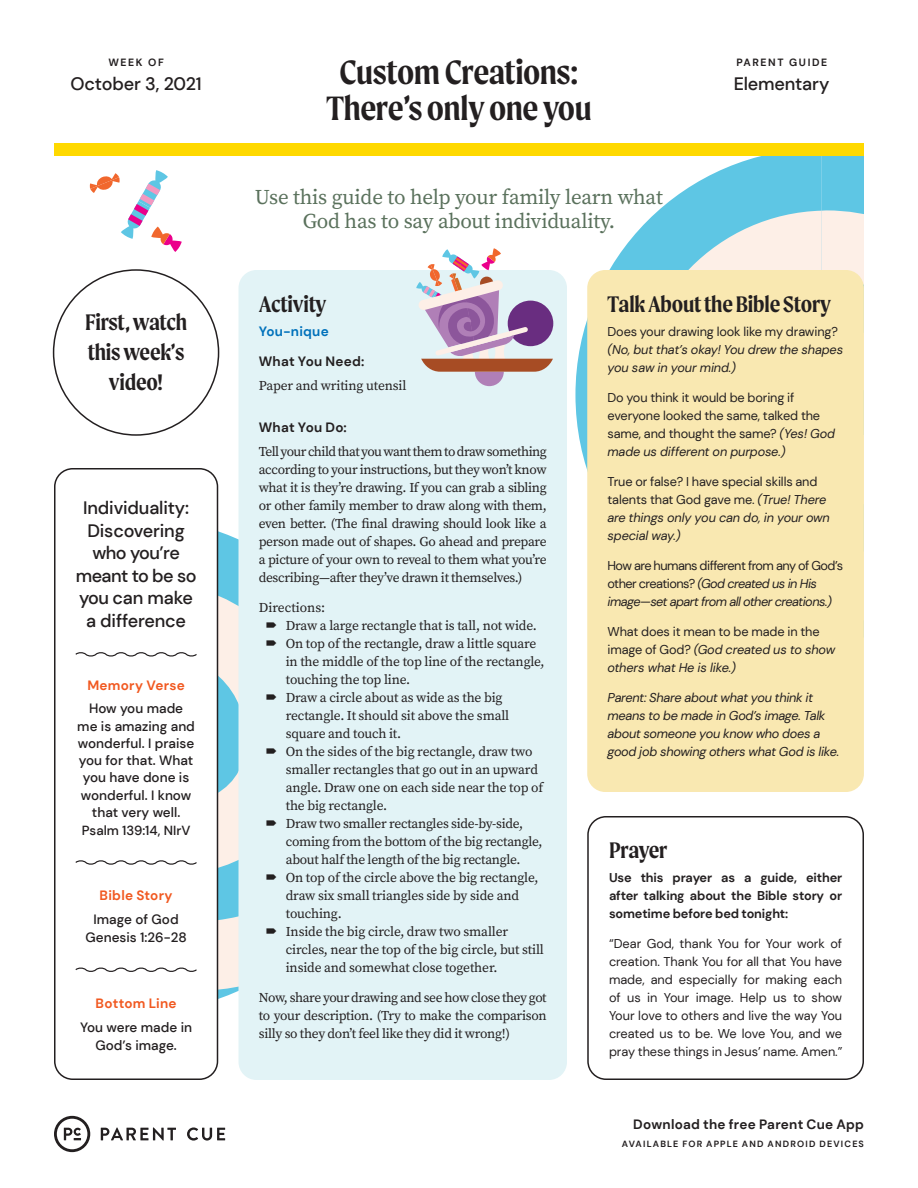
<style>
.page{position:relative;width:918px;height:1188px;background:#fff}
.page>*{position:absolute;margin:0;border:0;box-sizing:border-box;transform-origin:0 0}
.t1{font:600 36px/36px "Moret";letter-spacing:-.015em;color:#231f20;text-align:center}
.t2{font:600 24px/30px "Moret";letter-spacing:-.01em;color:#231f20;text-align:center}
.t3{font:21px/24px "Source Serif Pro";letter-spacing:-.01em;color:#5a715c;text-align:center}
.t4{font:500 18px/22.5px "DM Sans";letter-spacing:-.01em;color:#231f20;text-align:center}
.t5{font:13.5px/18px "Source Serif Pro";letter-spacing:-.01em;color:#231f20;text-align:justify}
.t6{font:500 13.5px/17.2px "DM Sans";color:#231f20;text-align:center}
.t7{font:700 13.5px "DM Sans";letter-spacing:.015em;color:#231f20}
.t8{font:700 13.5px "DM Sans";letter-spacing:.02em;color:#f15921}
.t9{font:700 13.5px "DM Sans";letter-spacing:.02em;color:#0071bb}
.t10{font:500 13.2px "DM Sans";color:#231f20}
.t11{font:12.75px/18px "DM Sans";letter-spacing:-.01em;color:#231f20}
.t12{font:italic 12.75px/18px "DM Sans";letter-spacing:-.02em;color:#231f20}
.t13{font:italic 12.75px/18px "DM Sans";letter-spacing:-.04em;color:#231f20}
.t14{font:700 12.75px/18px "DM Sans";letter-spacing:-.01em;color:#231f20;text-align:justify}
.t15{font:700 10.5px "DM Sans";letter-spacing:.15em;color:#231f20}
.t16{font:700 9px "DM Sans";letter-spacing:.13em;color:#231f20}
.s1{font-style:italic}
.s2{font-style:normal}
</style>
<div class="page">
<svg style="left:575px;top:156px;width:247px;height:313px"></svg>
<div style="left:822px;top:156px;width:42px;height:54px;background:#5ec6e4"></div>
<svg style="left:636px;top:211px;width:108px;height:59px;background:#83d0e5"></svg>
<svg style="left:744px;top:210px;width:120px;height:74px;background:#efebe6"></svg>
<svg style="left:218px;top:876px;width:21px;height:116px;background:#bcdce3"></svg>
<svg style="left:218px;top:580px;width:21px;height:296px;background:#b7dbe3"></svg>
<svg style="left:101px;top:1127px;width:75px;height:14px"></svg>
<svg style="left:187px;top:1127px;width:38px;height:14px"></svg>
<svg style="left:54px;top:1116px;width:36px;height:36px"></svg>
<svg style="left:90px;top:170px;width:92px;height:82px"></svg>
<div style="left:54px;top:144px;width:810px;height:12px;background:#ffd900"></div>
<div style="left:587px;top:816px;width:277px;height:264px;border:2px solid #231f20;border-radius:18px"></div>
<div style="left:239px;top:270px;width:328px;height:810px;background:#e2f3f6;border-radius:18px"></div>
<svg style="left:75px;top:652px;width:122px;height:5px"></svg>
<svg style="left:75px;top:860px;width:122px;height:5px"></svg>
<svg style="left:75px;top:967px;width:122px;height:5px"></svg>
<div style="left:54px;top:468px;width:164px;height:612px;border:2px solid #231f20;border-radius:18px"></div>
<div style="left:587px;top:270px;width:277px;height:522px;background:#f9e8b1;border-radius:18px"></div>
<svg style="left:416px;top:248px;width:137px;height:138px"></svg>
<p class="t15" style="left:108px;top:56px;width:57px">WEEK OF</p>
<h3 class="t4" style="left:71px;top:72px;width:133px">October 3, 2021</h3>
<h2 class="t2" style="left:85px;top:307px;width:104px">First, watch this week’s video!</h2>
<h3 class="t4" style="left:76px;top:496px;width:122px">Individuality:<br>Discovering who you’re meant to be so you can make a difference</h3>
<p class="t8" style="left:87px;top:677px;width:99px">Memory Verse</p>
<p class="t6" style="left:77px;top:700px;width:119px">How you made me is amazing and wonderful. I praise you for that. What you have done is wonderful. I know that very well.</p>
<p class="t10" style="left:82px;top:822px;width:110px">Psalm 139:14, NIrV</p>
<p class="t8" style="left:100px;top:887px;width:75px">Bible Story</p>
<p class="t6" style="left:86px;top:910px;width:103px;line-height:18px">Image of God<br>Genesis 1:26-28</p>
<p class="t8" style="left:96px;top:995px;width:83px">Bottom Line</p>
<p class="t6" style="left:80px;top:1018px;width:113px;line-height:18px">You were made in<br>God’s image.</p>
<h1 class="t1" style="left:326px;top:54px;width:267px">Custom Creations:<br>There’s only one you</h1>
<h3 class="t3" style="left:255px;top:185px;width:410px">Use this guide to help your family learn what<br>God has to say about individuality.</h3>
<p class="t15" style="left:736px;top:56px;width:92px">PARENT GUIDE</p>
<h3 class="t4" style="left:734px;top:72px;width:97px">Elementary</h3>
<h2 class="t2" style="left:259px;top:289px;width:69px">Activity</h2>
<p class="t9" style="left:259px;top:323px;width:72px">You-nique</p>
<p class="t7" style="left:259px;top:353px;width:107px">What You Need:</p>
<p class="t5" style="left:259px;top:376px;width:149px">Paper and writing utensil</p>
<p class="t7" style="left:259px;top:419px;width:90px">What You Do:</p>
<p class="t5" style="left:259px;top:442px;width:290px">Tell your child that you want them to draw something according to your instructions, but they won’t know what it is they’re drawing. If you can grab a sibling or other family member to draw along with them, even better. (The final drawing should look like a person made out of shapes. Go ahead and prepare a picture of your own to reveal to them what you’re describing—after they’ve drawn it themselves.)</p>
<p class="t5" style="left:286px;top:598px;width:260px;text-align:left;text-indent:-27px">Directions:<br>Draw a large rectangle that is tall, not wide.<br>On top of the rectangle, draw a little square in the middle of the top line of the rectangle, touching the top line.<br>Draw a circle about as wide as the big rectangle. It should sit above the small square and touch it.<br>On the sides of the big rectangle, draw two smaller rectangles that go out in an upward angle. Draw one on each side near the top of the big rectangle.<br>Draw two smaller rectangles side-by-side, coming from the bottom of the big rectangle, about half the length of the big rectangle.<br>On top of the circle above the big rectangle, draw six small triangles side by side and touching.<br>Inside the big circle, draw two smaller circles, near the top of the big circle, but still inside and somewhat close together.</p>
<p class="t5" style="left:259px;top:988px;width:289px">Now, share your drawing and see how close they got to your description. (Try to make the comparison silly so they don’t feel like they did it wrong!)</p>
<h2 class="t2" style="left:608px;top:289px;width:225px">Talk About the Bible Story</h2>
<p class="t11" style="left:608px;top:322px;width:232px">Does your drawing look like my drawing?</p>
<p class="t12" style="left:608px;top:341px;width:237px">(No, but that’s okay! You drew the shapes you saw in your mind.)</p>
<p class="t11" style="left:608px;top:389px;width:229px">Do you think it would be boring if everyone looked the same, talked the same, and thought the same? <span class="s1">(Yes! God made us different on purpose.)</span></p>
<p class="t11" style="left:608px;top:473px;width:224px">True or false? I have special skills and talents that God gave me. <span class="s1">(True! There are things only you can do, in your own special way.)</span></p>
<p class="t13" style="left:608px;top:557px;width:237px"><span class="s2">How are humans different from any of God’s other creations?</span> (God created us in His image—set apart from all other creations.)</p>
<p class="t12" style="left:608px;top:623px;width:229px"><span class="s2">What does it mean to be made in the image of God?</span> (God created us to show others what He is like.)</p>
<p class="t12" style="left:608px;top:689px;width:233px">Parent: Share about what you think it means to be made in God’s image. Talk about someone you know who does a good job showing others what God is like.</p>
<h2 class="t2" style="left:609px;top:835px;width:60px">Prayer</h2>
<p class="t14" style="left:609px;top:869px;width:235px">Use this prayer as a guide, either after talking about the Bible story or sometime before bed tonight:</p>
<p class="t11" style="left:609px;top:935px;width:235px;text-align:justify">“Dear God, thank You for Your work of creation. Thank You for all that You have made, and especially for making each of us in Your image. Help us to show Your love to others and live the way You created us to be. We love You, and we pray these things in Jesus’ name. Amen.”</p>
<p class="t7" style="left:633px;top:1116px;width:232px">Download the free Parent Cue App</p>
<p class="t16" style="left:622px;top:1138px;width:244px">AVAILABLE FOR APPLE AND ANDROID DEVICES</p>
</div>
